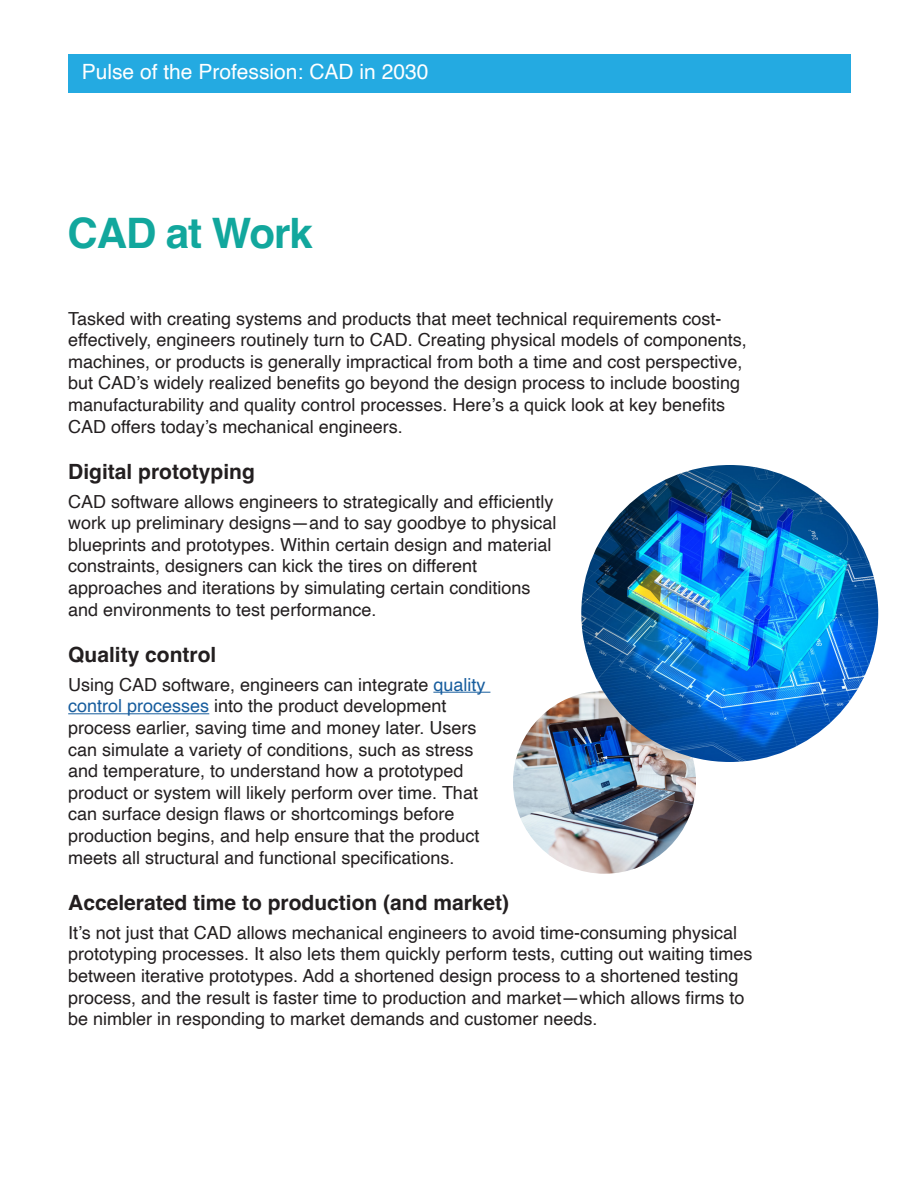
<style>
.page{position:relative;width:918px;height:1188px;background:#fff}
.page>*{position:absolute;margin:0;border:0;box-sizing:border-box;transform-origin:0 0}
.t1{font:700 42px "Helvetica";letter-spacing:-.025em;color:#12a79d}
.t2{font:700 21px "Helvetica";color:#231f20}
.t3{font:21px "Helvetica";color:#fff}
.t4{font:18px/21.6px "Helvetica";color:#231f20}
.s1{color:#175d9e}
</style>
<div class="page">
<hr style="left:433px;top:692px;width:57px;height:1px;background:#175d9e">
<hr style="left:68px;top:713px;width:141px;height:1px;background:#175d9e">
<div style="left:68px;top:54px;width:783px;height:38px;background:#24aae1"></div>
<img style="left:513px;top:691px;width:183px;height:183px;border-radius:92px">
<img style="left:581px;top:465px;width:297px;height:297px;border-radius:148px">
<p class="t3" style="left:82px;top:55px;width:348px">Pulse of the Profession: CAD in 2030</p>
<p class="t1" style="left:68px;top:207px;width:247px">CAD at Work</p>
<p class="t4" style="left:68px;top:308px;width:680px">Tasked with creating systems and products that meet technical requirements cost&shy;effectively, engineers routinely turn to CAD. Creating physical models of components, machines, or products is generally impractical from both a time and cost perspective, but CAD’s widely realized benefits go beyond the design process to include boosting manufacturability and quality control processes. Here’s a quick look at key benefits CAD offers today’s mechanical engineers.</p>
<p class="t2" style="left:68px;top:459px;width:188px">Digital prototyping</p>
<p class="t4" style="left:68px;top:491px;width:490px">CAD software allows engineers to strategically and efficiently work up preliminary designs—and to say goodbye to physical blueprints and prototypes. Within certain design and material constraints, designers can kick the tires on different approaches and iterations by simulating certain conditions and environments to test performance.</p>
<p class="t2" style="left:68px;top:642px;width:150px">Quality control</p>
<p class="t4" style="left:68px;top:674px;width:419px">Using CAD software, engineers can integrate <span class="s1">quality control processes</span> into the product development process earlier, saving time and money later. Users can simulate a variety of conditions, such as stress and temperature, to understand how a prototyped product or system will likely perform over time. That can surface design flaws or shortcomings before production begins, and help ensure that the product</p>
<p class="t4" style="left:68px;top:847px;width:388px">meets all structural and functional specifications.</p>
<p class="t2" style="left:68px;top:890px;width:443px">Accelerated time to production (and market)</p>
<p class="t4" style="left:68px;top:922px;width:686px">It’s not just that CAD allows mechanical engineers to avoid time-consuming physical prototyping processes. It also lets them quickly perform tests, cutting out waiting times between iterative prototypes. Add a shortened design process to a shortened testing process, and the result is faster time to production and market—which allows firms to be nimbler in responding to market demands and customer needs.</p>
</div>
